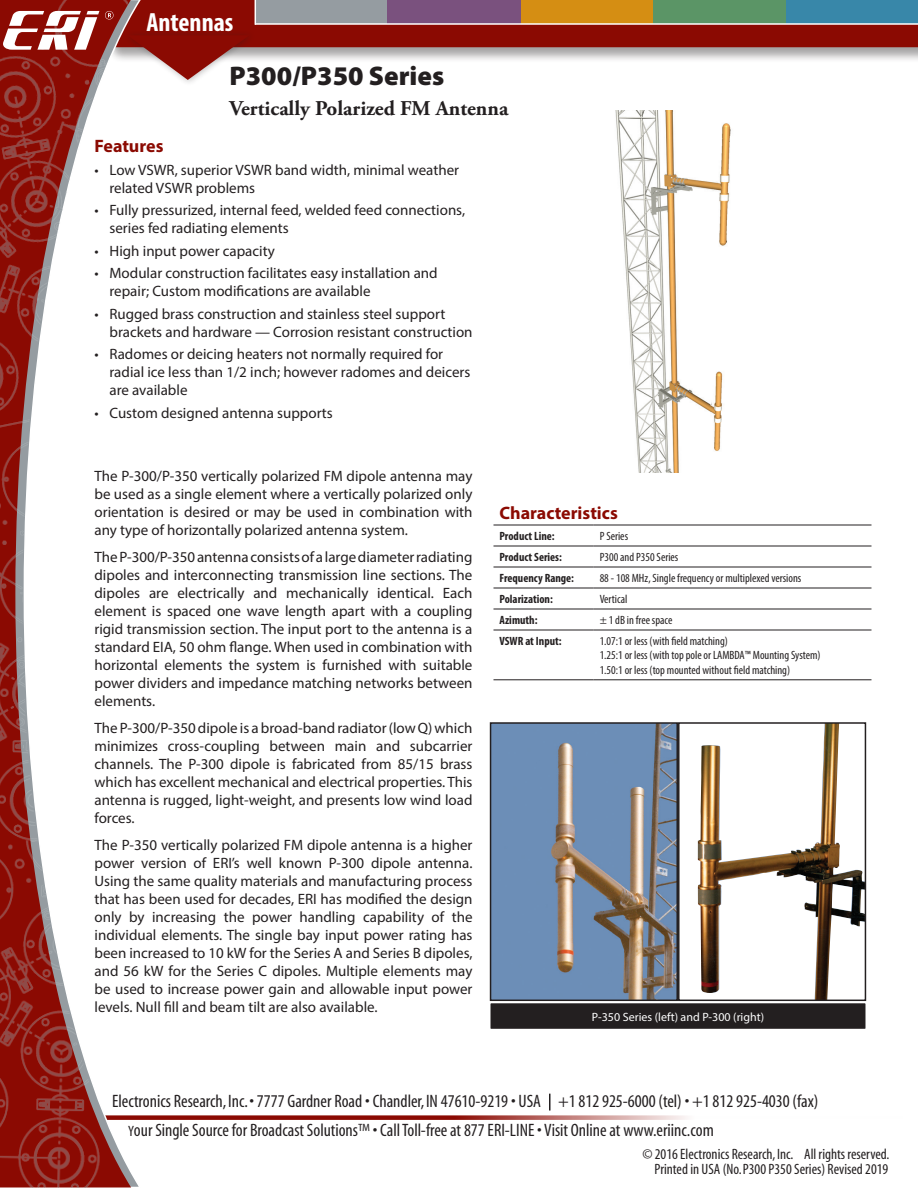
<style>
.page{position:relative;width:918px;height:1188px;background:#fff}
.page>*{position:absolute;margin:0;border:0;box-sizing:border-box;transform-origin:0 0}
.t1{font:900 27px "Myriad Pro";color:#231f20}
.t2{font:700 condensed 26.4px "Myriad Pro";color:#fff}
.t3{font:700 21px "Adobe Garamond Pro";color:#231f20}
.t4{font:condensed 18px/29.1px "Myriad";color:#231f20}
.t5{font:700 18px "Myriad Pro";color:#8b0a02}
.t6{font:15px/18px "Myriad Pro";color:#231f20}
.t7{font:condensed 15px/15px "Myriad";color:#231f20;text-align:right}
.t8{font:condensed 12px/14.4px "Myriad Pro";color:#231f20}
.t9{font:700 condensed 12px "Myriad Pro";color:#231f20}
.t10{font:12px "Myriad Pro";color:#fff}
.s1{font-size:15px}
</style>
<div class="page">
<div style="left:490px;top:1003px;width:376px;height:27px;background:#231f20"></div>
<div style="left:489px;top:1002px;width:378px;height:28px;border:2px solid #fff"></div>
<img style="left:615px;top:110px;width:116px;height:363px">
<hr style="left:494px;top:525px;width:100px;height:1px;background:#231f20">
<hr style="left:594px;top:525px;width:277px;height:1px;background:#231f20">
<hr style="left:494px;top:546px;width:100px;height:1px;background:#231f20">
<hr style="left:594px;top:546px;width:277px;height:1px;background:#231f20">
<hr style="left:494px;top:567px;width:100px;height:1px;background:#231f20">
<hr style="left:594px;top:567px;width:277px;height:1px;background:#231f20">
<hr style="left:494px;top:588px;width:100px;height:1px;background:#231f20">
<hr style="left:594px;top:588px;width:277px;height:1px;background:#231f20">
<hr style="left:494px;top:609px;width:100px;height:1px;background:#231f20">
<hr style="left:594px;top:609px;width:277px;height:1px;background:#231f20">
<hr style="left:494px;top:630px;width:100px;height:1px;background:#231f20">
<hr style="left:594px;top:630px;width:277px;height:1px;background:#231f20">
<hr style="left:494px;top:680px;width:100px;height:1px;background:#231f20">
<hr style="left:594px;top:680px;width:277px;height:1px;background:#231f20">
<svg style="left:697px;top:725px;width:166px;height:273px"></svg>
<img style="left:698px;top:725px;width:127px;height:268px">
<div style="left:678px;top:722px;width:188px;height:279px;border:2px solid #231f20"></div>
<img style="left:493px;top:725px;width:182px;height:273px">
<div style="left:490px;top:722px;width:188px;height:279px;border:2px solid #231f20"></div>
<svg style="left:143px;top:1115px;width:543px;height:5px;background:#ab4f49"></svg>
<img style="left:0;top:0;width:101px;height:429px">
<img style="left:0;top:429px;width:39px;height:410px">
<svg style="left:2px;top:0;width:916px;height:80px"></svg>
<img style="left:0;top:839px;width:137px;height:349px">
<svg style="left:549px;top:1094px;width:1px;height:17px"></svg>
<h2 class="t2" style="left:146px;top:5px;width:89px">Antennas</h2>
<h1 class="t1" style="left:230px;top:58px;width:216px">P300/P350 Series</h1>
<h3 class="t3" style="left:230px;top:96px;width:280px">Vertically Polarized FM Antenna</h3>
<p class="t5" style="left:94px;top:135px;width:70px">Features</p>
<p class="t6" style="left:110px;top:161px;width:351px;text-indent:-15px">• Low VSWR, superior VSWR band width, minimal weather related VSWR problems</p>
<p class="t6" style="left:110px;top:201px;width:357px;text-indent:-15px">• Fully pressurized, internal feed, welded feed connections, series fed radiating elements</p>
<p class="t6" style="left:94px;top:242px;width:182px">• High input power capacity</p>
<p class="t6" style="left:110px;top:264px;width:330px;text-indent:-15px">• Modular construction facilitates easy installation and repair; Custom modifications are available</p>
<p class="t6" style="left:110px;top:305px;width:365px;text-indent:-15px">• Rugged brass construction and stainless steel support brackets and hardware — Corrosion resistant construction</p>
<p class="t6" style="left:110px;top:345px;width:362px;text-indent:-15px">• Radomes or deicing heaters not normally required for radial ice less than 1/2 inch; however radomes and deicers are available</p>
<p class="t6" style="left:94px;top:404px;width:240px">• Custom designed antenna supports</p>
<p class="t6" style="left:94px;top:467px;width:380px;text-align:justify">The P-300/P-350 vertically polarized FM dipole antenna may be used as a single element where a vertically polarized only orientation is desired or may be used in combination with any type of horizontally polarized antenna system.</p>
<p class="t6" style="left:94px;top:548px;width:380px;text-align:justify">The P-300/P-350 antenna consists of a large diameter radiating dipoles and interconnecting transmission line sections. The dipoles are electrically and mechanically identical. Each element is spaced one wave length apart with a coupling rigid transmission section. The input port to the antenna is a standard EIA, 50 ohm flange. When used in combination with horizontal elements the system is furnished with suitable power dividers and impedance matching networks between elements.</p>
<p class="t6" style="left:94px;top:719px;width:380px;text-align:justify">The P-300/P-350 dipole is a broad-band radiator (low Q) which minimizes cross-coupling between main and subcarrier channels. The P-300 dipole is fabricated from 85/15 brass which has excellent mechanical and electrical properties. This antenna is rugged, light-weight, and presents low wind load forces.</p>
<p class="t6" style="left:94px;top:836px;width:380px;text-align:justify">The P-350 vertically polarized FM dipole antenna is a higher power version of ERI’s well known P-300 dipole antenna.<br>Using the same quality materials and manufacturing process that has been used for decades, ERI has modified the design only by increasing the power handling capability of the individual elements. The single bay input power rating has been increased to 10 kW for the Series A and Series B dipoles, and 56 kW for the Series C dipoles. Multiple elements may be used to increase power gain and allowable input power levels. Null fill and beam tilt are also available.</p>
<p class="t5" style="left:500px;top:501px;width:120px">Characteristics</p>
<p class="t9" style="left:500px;top:529px;width:57px">Product Line:</p>
<p class="t8" style="left:600px;top:529px;width:30px">P Series</p>
<p class="t9" style="left:500px;top:550px;width:64px">Product Series:</p>
<p class="t8" style="left:600px;top:550px;width:80px">P300 and P350 Series</p>
<p class="t9" style="left:500px;top:571px;width:76px">Frequency Range:</p>
<p class="t8" style="left:600px;top:571px;width:203px">88 - 108 MHz, Single frequency or multiplexed versions</p>
<p class="t9" style="left:500px;top:592px;width:55px">Polarization:</p>
<p class="t8" style="left:600px;top:592px;width:29px">Vertical</p>
<p class="t9" style="left:500px;top:613px;width:40px">Azimuth:</p>
<p class="t8" style="left:600px;top:613px;width:74px">± 1 dB in free space</p>
<p class="t9" style="left:500px;top:634px;width:64px">VSWR at Input:</p>
<p class="t8" style="left:600px;top:634px;width:222px">1.07:1 or less (with field matching)<br>1.25:1 or less (with top pole or LAMBDA™ Mounting System)<br>1.50:1 or less (top mounted without field matching)</p>
<p class="t10" style="left:592px;top:1009px;width:174px">P-350 Series (left) and P-300 (right)</p>
<p class="t4" style="left:128px;top:1087px;width:692px;text-indent:-16px">Electronics Research, Inc. • 7777 Gardner Road • Chandler, IN 47610-9219 • USA +1 812 925-6000 (tel) • +1 812 925-4030 (fax)<br><span class="s1">Y</span>our Single Source for Broadcast Solutions™ • Call Toll-free at 877 ERI-LINE • Visit Online at www.eriinc.com</p>
<p class="t7" style="left:642px;top:1147px;width:249px">© 2016 Electronics Research, Inc. All rights reserved.<br>Printed in USA (No. P300 P350 Series) Revised 2019</p>
</div>
